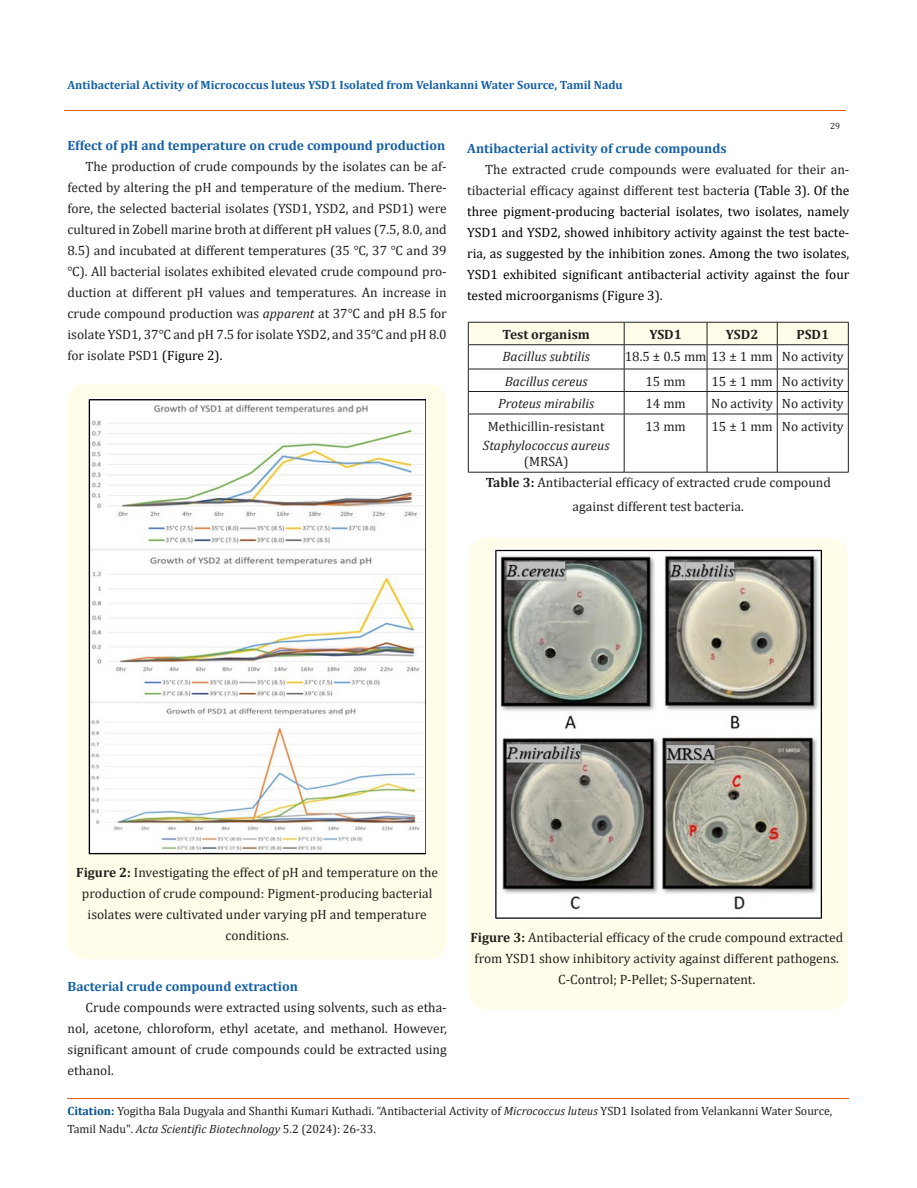
<style>
.page{position:relative;width:917px;height:1188px;background:#fff}
.page>*{position:absolute;margin:0;border:0;box-sizing:border-box;transform-origin:0 0}
.t1{font:13.5px/21px "Cambria";color:#231f20;text-align:center}
.t2{font:13.5px/21px "Cambria";color:#000;text-align:justify}
.Heading_3{font:700 13.5px "Cambria";color:#1560a6}
.t3{font:italic 13.5px/16.2px "Cambria";color:#231f20;text-align:center}
.t4{font:700 13.5px "Cambria";color:#231f20}
.t5{font:12px/18px "Cambria";color:#231f20}
.t6{font:700 12px "Cambria";color:#1560a6}
.t7{font:9px "Cambria";color:#231f20}
.s1{font-style:italic}
.s2{color:#000}
.s3{color:#231f20}
.s4{font-style:normal}
.s5{font-weight:700}
.s6{font-weight:700;color:#035089}
</style>
<div class="page">
<hr style="left:64px;top:111px;width:782px;height:1px;background:#e05d1a">
<div style="left:68px;top:384px;width:379px;height:575px;background:#fffde9;border-radius:18px"></div>
<img style="left:89px;top:398px;width:337px;height:456px">
<svg style="left:468px;top:322px;width:381px;height:92px"></svg>
<hr style="left:468px;top:414px;width:156px;height:1px;background:#231f20">
<hr style="left:468px;top:414px;width:1px;height:58px;background:#231f20">
<hr style="left:624px;top:414px;width:83px;height:1px;background:#231f20">
<hr style="left:624px;top:414px;width:1px;height:58px;background:#231f20">
<hr style="left:707px;top:414px;width:70px;height:1px;background:#231f20">
<hr style="left:706px;top:414px;width:1px;height:58px;background:#231f20">
<hr style="left:777px;top:414px;width:71px;height:1px;background:#231f20">
<hr style="left:777px;top:414px;width:1px;height:58px;background:#231f20">
<hr style="left:848px;top:414px;width:1px;height:58px;background:#231f20">
<hr style="left:468px;top:472px;width:156px;height:1px;background:#231f20">
<hr style="left:624px;top:472px;width:83px;height:1px;background:#231f20">
<hr style="left:707px;top:472px;width:70px;height:1px;background:#231f20">
<hr style="left:777px;top:472px;width:71px;height:1px;background:#231f20">
<div style="left:468px;top:538px;width:379px;height:472px;background:#fffde9;border-radius:18px"></div>
<hr style="left:67px;top:1098px;width:782px;height:1px;background:#e05d1a">
<img style="left:495px;top:548px;width:326px;height:371px">
<p class="t6" style="left:67px;top:76px;width:557px">Antibacterial Activity of Micrococcus luteus YSD1 Isolated from Velankanni Water Source, Tamil Nadu</p>
<p class="t7" style="left:830px;top:120px;width:11px">29</p>
<p class="Heading_3" style="left:67px;top:136px;width:379px">Effect of pH and temperature on crude compound production</p>
<p class="t1" style="left:67px;top:156px;width:381px;text-align:justify;text-indent:18px">The production of crude compounds by the isolates can be af&shy;fected by altering the pH and temperature of the medium. There&shy;fore, the selected bacterial isolates (YSD1, YSD2, and PSD1) were cultured in Zobell marine broth at different pH values (7.5, 8.0, and 8.5) and incubated at different temperatures (35 ℃, 37 ℃ and 39 ℃). All bacterial isolates exhibited elevated crude compound pro&shy;duction at different pH values and temperatures. An increase in crude compound production was <span class="s1">apparent</span> at 37℃ and pH 8.5 for isolate YSD1, 37℃ and pH 7.5 for isolate YSD2, and 35℃ and pH 8.0 for isolate PSD1 <span class="s2">(Figure 2).</span></p>
<p class="Heading_3" style="left:467px;top:139px;width:261px">Antibacterial activity of crude compounds</p>
<p class="t2" style="left:467px;top:159px;width:384px;text-indent:18px"><span class="s3">The extracted crude compounds were evaluated for their an&shy;tibacterial efficacy against different test bacter</span>ia (Table 3). Of the three pigment-producing bacterial isolates, two isolates, namely YSD1 and YSD2, showed inhibitory activity against the test bacte&shy;ria, as suggested by the inhibition zones. Among the two isolates, YSD1 exhibited significant antibacterial activity against the four tested microorganisms (Figure 3).</p>
<p class="t4" style="left:502px;top:325px;width:89px">Test organism</p>
<p class="t4" style="left:649px;top:325px;width:34px">YSD1</p>
<p class="t4" style="left:726px;top:325px;width:34px">YSD2</p>
<p class="t4" style="left:796px;top:325px;width:34px">PSD1</p>
<p class="t3" style="left:502px;top:348px;width:89px">Bacillus subtilis</p>
<p class="t1" style="left:624px;top:346px;width:150px">18.5 ± 0.5 mm 13 ± 1 mm</p>
<p class="t1" style="left:781px;top:346px;width:63px">No activity</p>
<p class="t3" style="left:504px;top:372px;width:85px">Bacillus cereus</p>
<p class="t1" style="left:645px;top:370px;width:42px">15 mm</p>
<p class="t1" style="left:711px;top:370px;width:63px">15 ± 1 mm</p>
<p class="t1" style="left:781px;top:370px;width:63px">No activity</p>
<p class="t3" style="left:498px;top:395px;width:97px">Proteus mirabilis</p>
<p class="t1" style="left:645px;top:393px;width:42px">14 mm</p>
<p class="t1" style="left:711px;top:393px;width:63px">No activity</p>
<p class="t1" style="left:781px;top:393px;width:63px">No activity</p>
<p class="t1" style="left:488px;top:415px;width:118px">Methicillin-resistant</p>
<p class="t3" style="left:483px;top:437px;width:128px">Staphylococcus aureus <span class="s4">(MRSA)</span></p>
<p class="t1" style="left:645px;top:415px;width:42px">13 mm</p>
<p class="t1" style="left:711px;top:415px;width:63px">15 ± 1 mm</p>
<p class="t1" style="left:781px;top:415px;width:63px">No activity</p>
<p class="t1" style="left:485px;top:470px;width:347px;line-height:24.8px"><span class="s5">Table 3:</span> Antibacterial efficacy of extracted crude compound against different test bacteria.</p>
<p class="t1" style="left:76px;top:862px;width:363px"><span class="s5">Figure 2:</span> Investigating the effect of pH and temperature on the production of crude compound: Pigment-producing bacterial isolates were cultivated under varying pH and temperature conditions.</p>
<p class="Heading_3" style="left:68px;top:977px;width:232px">Bacterial crude compound extraction</p>
<p class="t1" style="left:68px;top:997px;width:381px;text-align:justify;text-indent:18px">Crude compounds were extracted using solvents, such as etha&shy;nol, acetone, chloroform, ethyl acetate, and methanol. However, significant amount of crude compounds could be extracted using ethanol.</p>
<p class="t1" style="left:470px;top:927px;width:374px"><span class="s5">Figure 3:</span> Antibacterial efficacy of the crude compound extracted from YSD1 show inhibitory activity against different pathogens.<br>C-Control; P-Pellet; S-Supernatent.</p>
<p class="t5" style="left:67px;top:1102px;width:766px"><span class="s6">Citation:</span> Yogitha Bala Dugyala and Shanthi Kumari Kuthadi. “Antibacterial Activity of <span class="s1">Micrococcus luteus</span> YSD1 Isolated from Velankanni Water Source,<br>Tamil Nadu". <span class="s1">Acta Scientific Biotechnology</span> 5.2 (2024): 26-33.</p>
</div>
